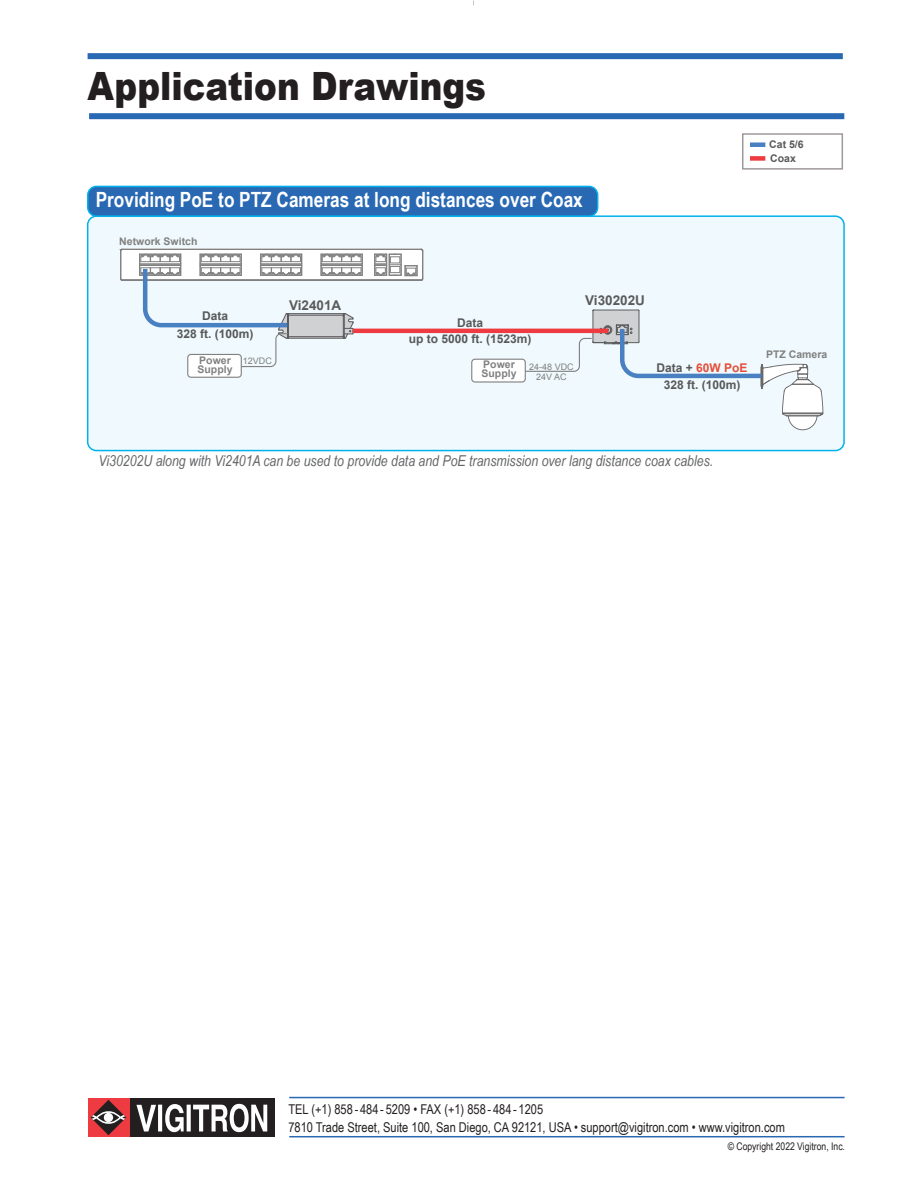
<style>
.page{position:relative;width:918px;height:1188px;background:#fff}
.page>*{position:absolute;margin:0;border:0;box-sizing:border-box;transform-origin:0 0}
.t1{font:900 39px "Arial";color:#231f20;scale:.87 1}
.t2{font:700 21px "Arial Narrow";color:#fff}
.t3{font:italic 15px "Arial Narrow";color:#656668}
.t4{font:13.5px/18px "Arial Narrow";color:#231f20}
.t5{font:700 13.5px "Arial";color:#5b5b5c}
.t6{font:700 12px/16.5px "Arial";color:#57585a;text-align:center}
.t7{font:700 10.5px/9px "Arial";color:#808180}
.t8{font:10.5px "Arial Narrow";color:#231f20}
.t9{font:700 10.5px "Arial";color:#57585a}
.t10{font:9px/10.5px "Arial";color:#808180;text-align:center}
.s1{color:#e44f3a}
</style>
<div class="page">
<div style="left:88px;top:216px;width:756px;height:235px;background:#f0f9fd;border-radius:9px"></div>
<div style="left:87px;top:215px;width:758px;height:236px;border:2px solid #00b2eb;border-radius:9px"></div>
<div style="left:88px;top:186px;width:510px;height:30px;background:#2968b3;border-radius:9px"></div>
<div style="left:87px;top:186px;width:511px;height:31px;border:2px solid #00b2eb;border-radius:9px"></div>
<div style="left:89px;top:113px;width:755px;height:6px;background:#2968b3"></div>
<div style="left:88px;top:53px;width:755px;height:6px;background:#2968b3"></div>
<hr style="left:289px;top:1136px;width:556px;height:1px;background:#2968b3">
<div style="left:129px;top:1098px;width:146px;height:39px;background:#231f20"></div>
<svg style="left:136px;top:1104px;width:131px;height:28px"></svg>
<div style="left:88px;top:1098px;width:41px;height:39px;background:#ee3a41"></div>
<svg style="left:91px;top:1100px;width:35px;height:35px"></svg>
<hr style="left:289px;top:1097px;width:556px;height:1px;background:#2968b3">
<div style="left:750px;top:156px;width:15px;height:5px;background:#ee3a41"></div>
<div style="left:742px;top:133px;width:101px;height:37px;border:2px solid #a0999a"></div>
<div style="left:750px;top:142px;width:15px;height:5px;background:#4880c2"></div>
<div style="left:593px;top:310px;width:46px;height:33px;background:#cfd1d2;border-radius:2px"></div>
<hr style="left:593px;top:311px;width:1px;height:31px;background:#5a5c5d">
<hr style="left:639px;top:311px;width:1px;height:31px;background:#5a5c5d">
<hr style="left:594px;top:310px;width:44px;height:1px;background:#5a5c5d">
<svg style="left:120px;top:248px;width:304px;height:120px"></svg>
<div style="left:188px;top:354px;width:53px;height:23px;background:#fff;border-radius:3px"></div>
<div style="left:187px;top:354px;width:55px;height:24px;border:1px solid #808180;border-radius:3px"></div>
<hr style="left:353px;top:329px;width:255px;height:4px;background:#ee3a41">
<svg style="left:521px;top:324px;width:302px;height:106px"></svg>
<div style="left:472px;top:359px;width:53px;height:23px;background:#fff;border-radius:3px"></div>
<div style="left:471px;top:359px;width:55px;height:24px;border:1px solid #808180;border-radius:3px"></div>
<h1 class="t1" style="left:88px;top:58px;width:460px">Application Drawings</h1>
<h2 class="t2" style="left:96px;top:184px;width:489px">Providing PoE to PTZ Cameras at long distances over Coax</h2>
<p class="t7" style="left:119px;top:238px;width:80px">Network Switch</p>
<p class="t9" style="left:769px;top:137px;width:36px">Cat 5/6</p>
<p class="t9" style="left:770px;top:151px;width:27px">Coax</p>
<p class="t6" style="left:177px;top:307px;width:78px;line-height:18px">Data<br>328 ft. (100m)</p>
<p class="t5" style="left:289px;top:297px;width:54px">Vi2401A</p>
<p class="t6" style="left:409px;top:315px;width:124px">Data<br>up to 5000 ft. (1523m)</p>
<p class="t7" style="left:198px;top:356px;width:37px">Power<br>Supply</p>
<p class="t10" style="left:243px;top:356px;width:31px">12VDC</p>
<p class="t7" style="left:482px;top:361px;width:37px">Power<br>Supply</p>
<p class="t10" style="left:529px;top:361px;width:46px">24-48 VDC<br>24V AC</p>
<p class="t5" style="left:585px;top:292px;width:61px">Vi30202U</p>
<p class="t6" style="left:657px;top:360px;width:93px">Data + <span class="s1">60W PoE<br></span>328 ft. (100m)</p>
<p class="t7" style="left:766px;top:350px;width:63px">PTZ Camera</p>
<p class="t3" style="left:99px;top:450px;width:616px">Vi30202U along with Vi2401A can be used to provide data and PoE transmission over lang distance coax cables.</p>
<p class="t4" style="left:288px;top:1099px;width:498px">TEL (+1) 858 - 484 - 5209 • FAX (+1) 858 - 484 - 1205<br>7810 Trade Street, Suite 100, San Diego, CA 92121, USA • support@vigitron.com • www.vigitron.com</p>
<p class="t8" style="left:728px;top:1139px;width:119px">© Copyright 2022 Vigitron, Inc.</p>
</div>
